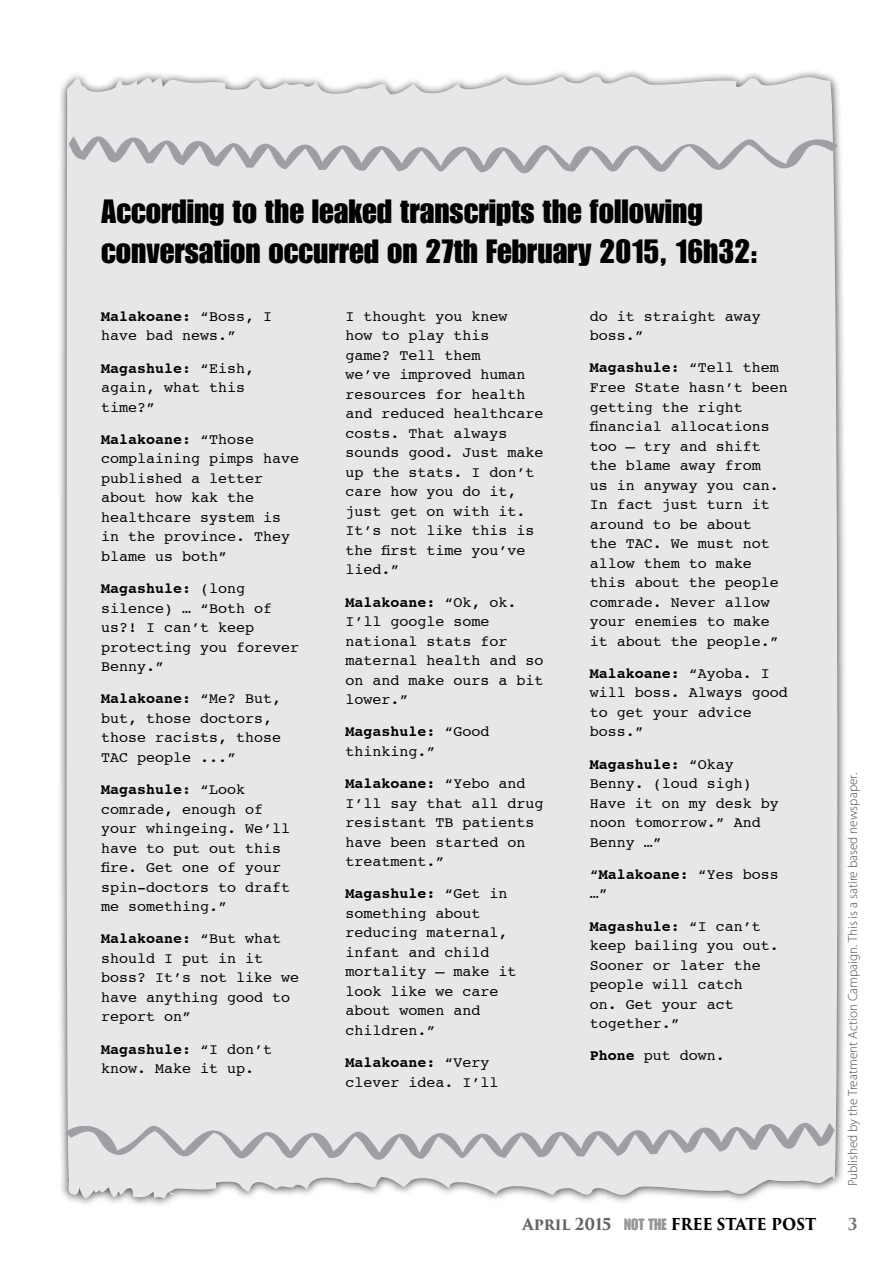
<style>
.page{position:relative;width:893px;height:1263px;background:#fff}
.page>*{position:absolute;margin:0;border:0;box-sizing:border-box;transform-origin:0 0}
.t1{font:33px/39.6px "Impact LT Std";color:#000}
.t2{font:700 16.05px "Trajan Pro 3";letter-spacing:-.005em;color:#000;scale:.93 1}
.t3{font:700 16.05px "Trajan Pro 3";color:#77787b;scale:.93 1}
.t4{font:15px/19.5px "Courier";color:#000}
.t5{font:700 15px/19.5px "Courier";color:#000}
.t6{font:300 13.2px "Myriad Pro";color:#4d4d4f}
.s1{font-weight:700}
.s2{font-weight:400}
.s3{color:#636466}
.s4{font-family:"Impact LT Std";font-weight:400;color:#939598}
</style>
<div class="page">
<div style="left:56px;top:68px;width:791px;height:1139px;background:#000;opacity:.75"></div>
<div style="left:64px;top:72px;width:775px;height:1132px;background:#e6e7e8"></div>
<div style="left:65px;top:740px;width:770px;height:433px;background:#e6e7e8"></div>
<svg style="left:69px;top:68px;width:769px;height:118px;background:#e0e1e2"></svg>
<h1 class="t1" style="left:101px;top:192px;width:658px">According to the leaked transcripts the following conversation occurred on 27th February 2015, 16h32:</h1>
<p class="t4" style="left:101px;top:306px;width:173px"><span class="s1">Malakoane:</span> “Boss, I have bad news.”</p>
<p class="t4" style="left:101px;top:358px;width:155px"><span class="s1">Magashule:</span> “Eish, again, what this time?”</p>
<p class="t4" style="left:101px;top:429px;width:200px"><span class="s1">Malakoane:</span> “Those complaining pimps have published a letter about how kak the healthcare system is in the province. They blame us both”</p>
<p class="t4" style="left:101px;top:578px;width:200px"><span class="s1">Magashule:</span> (long silence) … “Both of us?! I can’t keep protecting you forever<br>Benny.”</p>
<p class="t4" style="left:101px;top:688px;width:182px"><span class="s1">Malakoane:</span> “Me? But, but, those doctors, those racists, those<br>TAC people ...”</p>
<p class="t4" style="left:101px;top:779px;width:191px"><span class="s1">Magashule:</span> “Look comrade, enough of your whingeing. We’ll have to put out this fire. Get one of your spin-doctors to draft me something.”</p>
<p class="t4" style="left:101px;top:928px;width:200px"><span class="s1">Malakoane:</span> “But what should I put in it boss? It’s not like we have anything good to report on”</p>
<p class="t4" style="left:101px;top:1039px;width:173px"><span class="s1">Magashule:</span> “I don’t know. Make it up.</p>
<p class="t4" style="left:346px;top:306px;width:200px">I thought you knew<br>how to play this<br>game? Tell them<br>we’ve improved human resources for health and reduced healthcare costs. That always sounds good. Just make up the stats. I don’t care how you do it, just get on with it.<br>It’s not like this is the first time you’ve lied.”</p>
<p class="t4" style="left:346px;top:592px;width:200px"><span class="s1">Malakoane:</span> “Ok, ok.<br>I’ll google some national stats for maternal health and so on and make ours a bit lower.”</p>
<p class="t4" style="left:346px;top:721px;width:146px"><span class="s1">Magashule:</span> “Good thinking.”</p>
<p class="t4" style="left:346px;top:773px;width:200px"><span class="s1">Malakoane:</span> “Yebo and<br>I’ll say that all drug resistant TB patients have been started on treatment.”</p>
<p class="t4" style="left:346px;top:883px;width:172px"><span class="s1">Magashule:</span> “Get in something about reducing maternal, infant and child mortality – make it look like we care about women and children.”</p>
<p class="t4" style="left:346px;top:1052px;width:154px"><span class="s1">Malakoane:</span> “Very clever idea. I’ll</p>
<p class="t4" style="left:590px;top:306px;width:172px">do it straight away boss.”</p>
<p class="t4" style="left:590px;top:358px;width:199px"><span class="s1">Magashule:</span> “Tell them<br>Free State hasn’t been getting the right financial allocations too – try and shift the blame away from<br>us in anyway you can.<br>In fact just turn it around to be about<br>the TAC. We must not allow them to make this about the people comrade. Never allow your enemies to make it about the people.”</p>
<p class="t4" style="left:590px;top:663px;width:199px"><span class="s1">Malakoane:</span> “Ayoba. I will boss. Always good to get your advice boss.”</p>
<p class="t4" style="left:590px;top:754px;width:190px"><span class="s1">Magashule:</span> “Okay<br>Benny. (loud sigh)<br>Have it on my desk by noon tomorrow.” And<br>Benny …”</p>
<p class="t5" style="left:590px;top:864px;width:191px">“Malakoane: <span class="s2">“Yes boss …”</span></p>
<p class="t4" style="left:590px;top:916px;width:190px"><span class="s1">Magashule:</span> “I can’t keep bailing you out.<br>Sooner or later the people will catch<br>on. Get your act together.”</p>
<p class="t4" style="left:590px;top:1045px;width:136px"><span class="s1">Phone</span> put down.</p>
<p class="t6" style="left:845px;top:1186px;width:415px;rotate:-90deg">Published by the Treatment Action Campaign. This is a satire based newspaper.</p>
<p class="t2" style="left:523px;top:1212px;width:317px"><span class="s3">April 2015</span> <span class="s4">NOT THE</span> FREE STATE POST</p>
<p class="t3" style="left:848px;top:1212px;width:12px">3</p>
</div>
